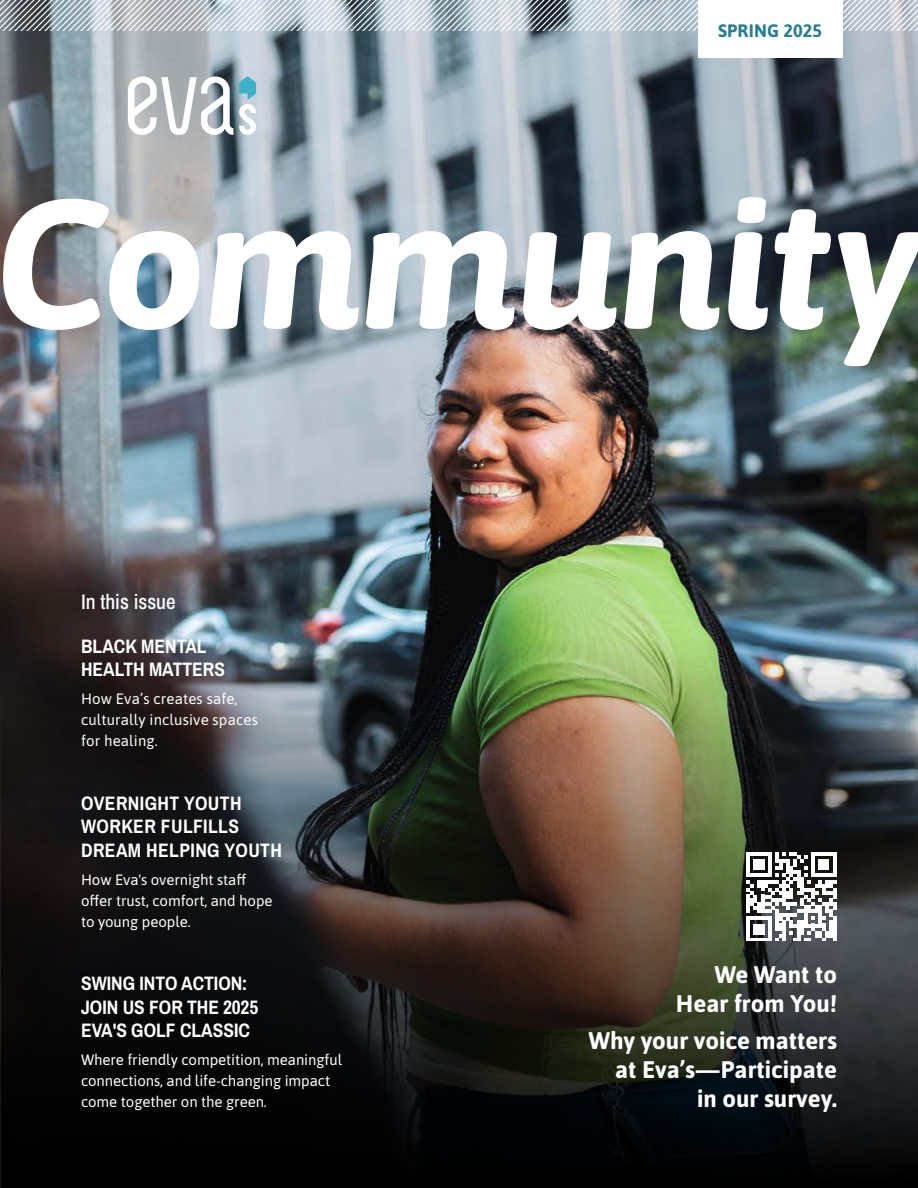
<style>
.page{position:relative;width:918px;height:1188px;background:#fff}
.page>*{position:absolute;margin:0;border:0;box-sizing:border-box;transform-origin:0 0}
.Cover_Styles_Document_Heading{font:italic 700 183.3px "Asap";color:#fff}
.P_-_Pull_Quote{font:700 24px/28.8px "Asap";color:#fff;text-align:right}
.Cover_Styles_Cover_Lead_In_Title{font:500 21px "Archivo Narrow";color:#fff}
.H3_-_Sidebar_Heading{font:700 19.5px/23.4px "Archivo Narrow";color:#fff}
.H3_-_Sidebar_Heading-2{font:700 19.5px/23.4px "Archivo Narrow";letter-spacing:.02em;color:#fff}
.Cover_Styles_Issue_Date_Number{font:700 18px "Asap";letter-spacing:.01em;color:#287e8f}
.P_-_Body{font:15px/21px "Asap";letter-spacing:-.005em;color:#fff}
</style>
<div class="page">
<img style="left:1px;top:30px;width:917px;height:1158px">
<svg style="left:128px;top:76px;width:105px;height:59px"></svg>
<svg style="left:239px;top:76px;width:17px;height:59px"></svg>
<svg style="left:1px;top:0;width:917px;height:30px"></svg>
<div style="left:698px;top:0;width:144px;height:57px;background:#fff"></div>
<svg style="left:746px;top:852px;width:90px;height:89px"></svg>
<p class="Cover_Styles_Issue_Date_Number" style="left:718px;top:18px;width:106px">SPRING 2025</p>
<h1 class="Cover_Styles_Document_Heading" style="left:-6px;top:133px;width:928px">Community</h1>
<p class="Cover_Styles_Cover_Lead_In_Title" style="left:81px;top:587px;width:96px">In this issue</p>
<h1 class="H3_-_Sidebar_Heading" style="left:81px;top:634px;width:146px">BLACK MENTAL<br>HEALTH MATTERS</h1>
<p class="P_-_Body" style="left:81px;top:688px;width:178px">How Eva’s creates safe, culturally inclusive spaces for healing.</p>
<h1 class="H3_-_Sidebar_Heading-2" style="left:81px;top:791px;width:202px">OVERNIGHT YOUTH<br>WORKER FULFILLS<br>DREAM HELPING YOUTH</h1>
<p class="P_-_Body" style="left:81px;top:868px;width:193px">How Eva's overnight staff offer trust, comfort, and hope to young people.</p>
<h1 class="H3_-_Sidebar_Heading" style="left:81px;top:971px;width:179px">SWING INTO ACTION:<br>JOIN US FOR THE 2025<br>EVA'S GOLF CLASSIC</h1>
<p class="P_-_Body" style="left:81px;top:1048px;width:263px">Where friendly competition, meaningful connections, and life-changing impact come together on the green.</p>
<p class="P_-_Pull_Quote" style="left:676px;top:959px;width:163px">We Want to<br>Hear from You!</p>
<p class="P_-_Pull_Quote" style="left:589px;top:1025px;width:250px">Why your voice matters at Eva’s—Participate<br>in our survey.</p>
</div>
